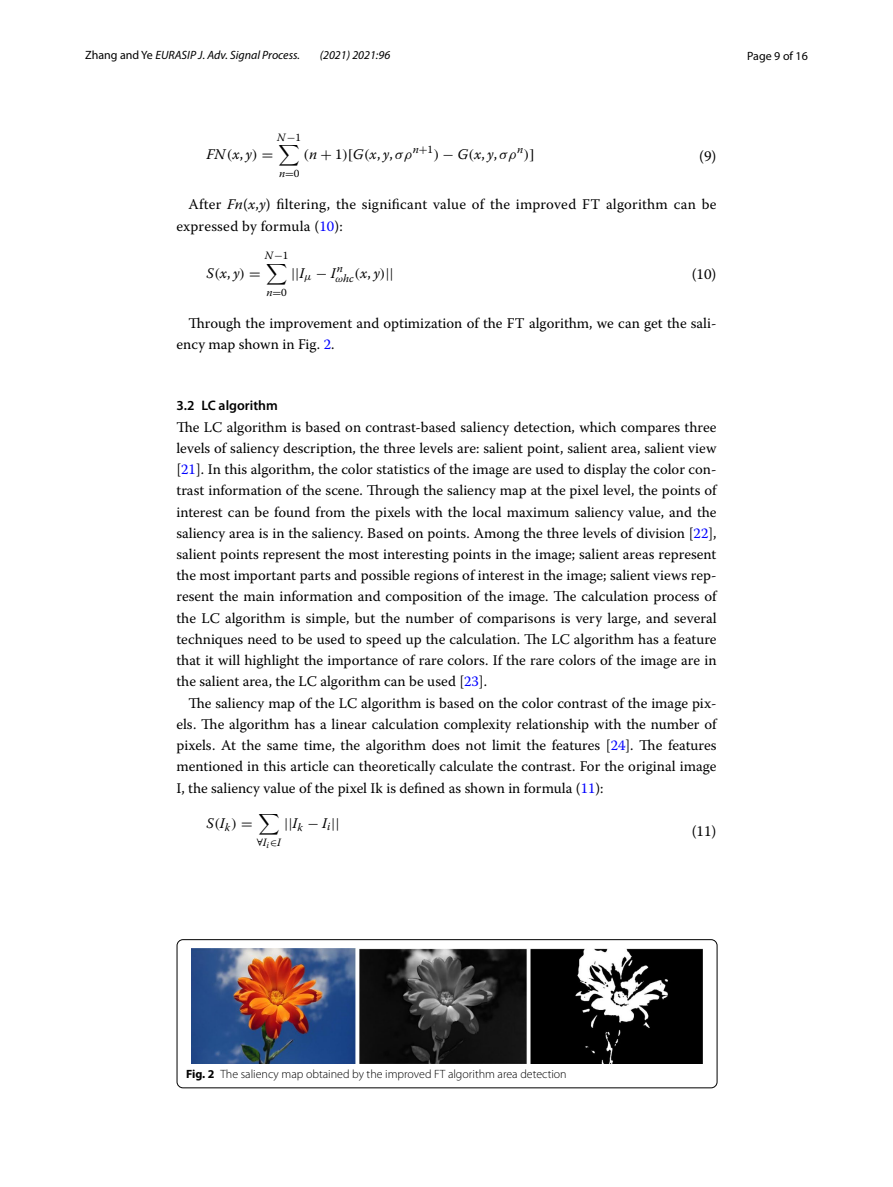
<style>
.page{position:relative;width:893px;height:1187px;background:#fff}
.page>*{position:absolute;margin:0;border:0;box-sizing:border-box;transform-origin:0 0}
.t1{font:15px "Warnock Pro";color:#000}
.t2{font:14.7px/21.3px "Warnock Pro";color:#000}
.t3{font:14.7px "MTMI10";color:#000}
.t4{font:14.7px "MTSYN14";color:#000}
.t5{font:14.7px "Warnock Pro It 17";color:#000}
.t6{font:14.7px "Warnock Pro It 15";color:#000}
.t7{font:14.7px "MTSYN13";color:#000}
.t8{font:14.7px "Warnock Pro It 16";color:#000}
.t9{font:600 13.8px "Myriad Pro";color:#000}
.t10{font:300 12px "Myriad Pro";color:#000}
.t11{font:italic 12px "Myriad Pro";color:#000}
.t12{font:12px "Myriad Pro";color:#000}
.t13{font:11.25px "Warnock Pro It 15";color:#000}
.t14{font:11.25px "Warnock Pro It 17";color:#000}
.t15{font:11.25px "MTSYN14";color:#000}
.s1{font-style:normal}
.s2{font-family:"MTSYN15"}
.s3{font-family:"Warnock Pro Regular 14"}
.s4{font-family:"Warnock Pro It 17"}
.s5{font-family:"MTMI10"}
.s6{font-family:"Warnock Pro It 7"}
.s7{color:#00f}
.s8{font-family:"MTSYN13"}
.s9{font-family:"Warnock Pro Regular 13"}
.s10{font-family:"Warnock Pro It 15"}
.s11{font-family:"MTMI8"}
.s12{font-family:"MTMI9"}
.s13{font-family:"MTSYN14"}
.s14{font-family:"Warnock Pro It 16"}
.s15{font-weight:700}
</style>
<div class="page">
<img style="left:192px;top:948px;width:510px;height:115px">
<div style="left:177px;top:939px;width:540px;height:148px;border:1px solid #000;border-radius:6px"></div>
<p class="t11" style="left:85px;top:48px;width:217px"><span class="s1">Zhang and Ye</span> EURASIP J. Adv. Signal Process.</p>
<p class="t11" style="left:320px;top:48px;width:72px">(2021) 2021:96</p>
<p class="t12" style="left:747px;top:48px;width:62px">Page 9 of 16</p>
<p class="t14" style="left:277px;top:133px;width:25px">N<span class="s2">−</span><span class="s3">1</span></p>
<p class="t14" style="left:279px;top:169px;width:22px">n<span class="s2">=</span><span class="s3">0</span></p>
<p class="t3" style="left:304px;top:149px;width:232px">(<span class="s4">n</span> <span class="s2">+</span> <span class="s3">1</span>)<span class="s2">[</span><span class="s4">G</span>(<span class="s4">x</span><span class="s3">,</span> <span class="s4">y</span><span class="s3">,</span> σρ<sup>n</sup><sup>+</sup><sup>1</sup>) <span class="s2">−</span> <span class="s4">G</span>(<span class="s4">x</span><span class="s3">,</span> <span class="s4">y</span><span class="s3">,</span> σρ<sup>n</sup>)<span class="s2">]</span></p>
<p class="t5" style="left:207px;top:149px;width:68px">FN<span class="s5">(</span>x<span class="s3">,</span> y<span class="s5">)</span> <span class="s2">=</span></p>
<p class="t1" style="left:699px;top:147px;width:19px">(9)</p>
<p class="t2" style="left:176px;top:193px;width:541px;text-indent:12px">After <span class="s6">Fn</span>(<span class="s6">x</span>,<span class="s6">y</span>) filtering, the significant value of the improved FT algorithm can be expressed by formula (<span class="s7">10</span>):</p>
<p class="t13" style="left:265px;top:251px;width:25px">N<span class="s8">−</span><span class="s9">1</span></p>
<p class="t13" style="left:266px;top:288px;width:22px">n<span class="s8">=</span><span class="s9">0</span></p>
<p class="t7" style="left:291px;top:268px;width:54px">||<span class="s10">I</span><sub>µ</sub> − <span class="s10">I</span><sup>n</sup></p>
<p class="t13" style="left:336px;top:274px;width:60px"><span class="s11">ω</span>hc<sup>(</sup><sup>x</sup><sup>,</sup> <sup>y</sup><sup>)</sup><sup>||</sup></p>
<p class="t6" style="left:206px;top:267px;width:56px">S<span class="s11">(</span>x<span class="s9">,</span> y<span class="s11">)</span> <span class="s8">=</span></p>
<p class="t1" style="left:692px;top:265px;width:26px">(10)</p>
<p class="t2" style="left:176px;top:312px;width:542px;text-indent:12px">Through the improvement and optimization of the FT algorithm, we can get the sali&shy;ency map shown in Fig. <span class="s7">2</span>.</p>
<p class="t9" style="left:176px;top:397px;width:103px">3.2 LC algorithm</p>
<p class="t2" style="left:176px;top:416px;width:542px;text-align:justify">The LC algorithm is based on contrast-based saliency detection, which compares three levels of saliency description, the three levels are: salient point, salient area, salient view [<span class="s7">21</span>]. In this algorithm, the color statistics of the image are used to display the color con&shy;trast information of the scene. Through the saliency map at the pixel level, the points of interest can be found from the pixels with the local maximum saliency value, and the saliency area is in the saliency. Based on points. Among the three levels of division [<span class="s7">22</span>], salient points represent the most interesting points in the image; salient areas represent the most important parts and possible regions of interest in the image; salient views rep&shy;resent the main information and composition of the image. The calculation process of the LC algorithm is simple, but the number of comparisons is very large, and several techniques need to be used to speed up the calculation. The LC algorithm has a feature that it will highlight the importance of rare colors. If the rare colors of the image are in the salient area, the LC algorithm can be used [<span class="s7">23</span>].</p>
<p class="t2" style="left:176px;top:692px;width:542px;text-align:justify;text-indent:12px">The saliency map of the LC algorithm is based on the color contrast of the image pix&shy;els. The algorithm has a linear calculation complexity relationship with the number of pixels. At the same time, the algorithm does not limit the features [<span class="s7">24</span>]. The features mentioned in this article can theoretically calculate the contrast. For the original image I, the saliency value of the pixel Ik is defined as shown in formula (<span class="s7">11</span>):</p>
<p class="t8" style="left:206px;top:817px;width:48px">S<span class="s12">(</span>I<sub>k</sub><span class="s12">)</span> <span class="s13">=</span></p>
<p class="t4" style="left:284px;top:818px;width:57px">||<span class="s14">I</span><sub>k</sub> − <span class="s14">I</span><sub>i</sub>||</p>
<p class="t15" style="left:257px;top:838px;width:26px">∀<span class="s14">I</span><sub>i</sub>∈<span class="s14">I</span></p>
<p class="t10" style="left:186px;top:1067px;width:382px"><span class="s15">Fig. 2</span> The saliency map obtained by the improved FT algorithm area detection</p>
<p class="t1" style="left:692px;top:822px;width:26px">(11)</p>
</div>
